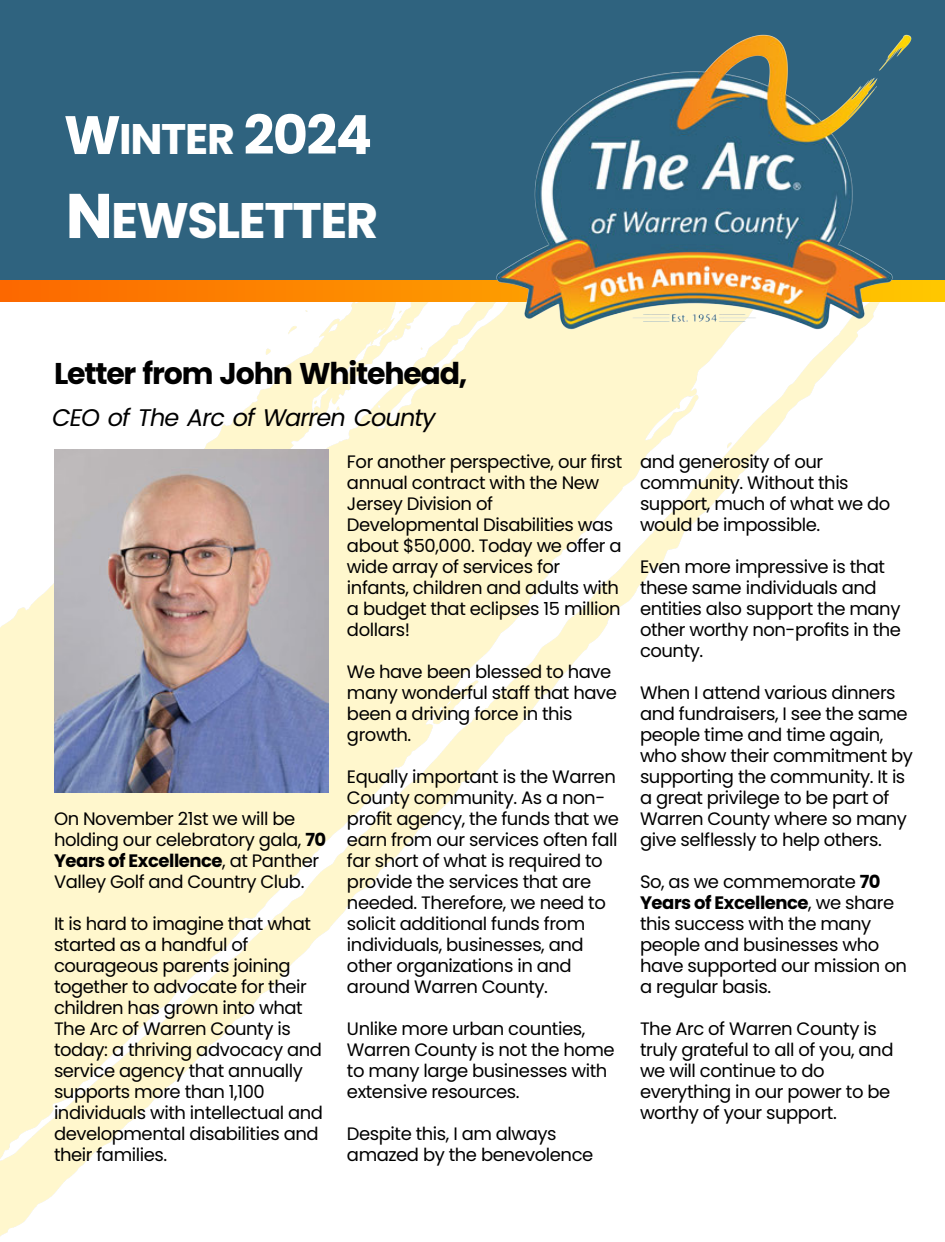
<style>
.page{position:relative;width:945px;height:1242px;background:#fff}
.page>*{position:absolute;margin:0;border:0;box-sizing:border-box;transform-origin:0 0}
.t1{font:700 63px "Poppins";color:#fff}
.t2{font:700 54px "Poppins";color:#fff}
.t3{font:700 49.8px "Poppins";letter-spacing:-.03em;color:#fff}
.t4{font:700 42.75px "Poppins";letter-spacing:-.03em;color:#fff}
.t5{font:700 30px "Poppins";letter-spacing:-.04em;color:#000}
.t6{font:italic 24px "Poppins";letter-spacing:-.04em;color:#000}
.t7{font:18px "Poppins";letter-spacing:-.025em;color:#000}
.t8{font:700 18px "Poppins";letter-spacing:-.025em;color:#000}
.s1{font-weight:700}
.s2{font-weight:400}
</style>
<div class="page">
<img style="left:0;top:301px;width:839px;height:935px">
<div style="left:0;top:0;width:945px;height:280px;background:#2f637f"></div>
<svg style="left:0;top:280px;width:472px;height:21px;background:#fc7f00"></svg>
<img style="left:54px;top:449px;width:274px;height:344px">
<img style="left:472px;top:34px;width:473px;height:323px">
<p class="t2" style="left:64px;top:97px;width:58px">W</p>
<p class="t4" style="left:119px;top:109px;width:117px">INTER</p>
<p class="t2" style="left:244px;top:97px;width:130px">2024</p>
<p class="t1" style="left:66px;top:172px;width:49px">N</p>
<p class="t3" style="left:111px;top:186px;width:269px">EWSLETTER</p>
<p class="t5" style="left:54px;top:353px;width:415px">Letter from John Whitehead,</p>
<p class="t6" style="left:52px;top:401px;width:385px">CEO of The Arc of Warren County</p>
<p class="t7" style="left:54px;top:806px;width:243px">On November 21st we will be</p>
<p class="t7" style="left:54px;top:827px;width:274px">holding our celebratory gala, <span class="s1">70</span></p>
<p class="t8" style="left:54px;top:848px;width:267px">Years of Excellence<span class="s2">, at Panther</span></p>
<p class="t7" style="left:54px;top:869px;width:252px">Valley Golf and Country Club.</p>
<p class="t7" style="left:54px;top:911px;width:258px">It is hard to imagine that what</p>
<p class="t7" style="left:54px;top:932px;width:196px">started as a handful of</p>
<p class="t7" style="left:54px;top:953px;width:238px">courageous parents joining</p>
<p class="t7" style="left:54px;top:974px;width:254px">together to advocate for their</p>
<p class="t7" style="left:54px;top:995px;width:250px">children has grown into what</p>
<p class="t7" style="left:54px;top:1016px;width:238px">The Arc of Warren County is</p>
<p class="t7" style="left:54px;top:1037px;width:270px">today: a thriving advocacy and</p>
<p class="t7" style="left:54px;top:1058px;width:250px">service agency that annually</p>
<p class="t7" style="left:54px;top:1079px;width:212px">supports more than 1,100</p>
<p class="t7" style="left:54px;top:1100px;width:271px">individuals with intellectual and</p>
<p class="t7" style="left:54px;top:1121px;width:266px">developmental disabilities and</p>
<p class="t7" style="left:54px;top:1142px;width:115px">their families.</p>
<p class="t7" style="left:347px;top:449px;width:277px">For another perspective, our first</p>
<p class="t7" style="left:347px;top:470px;width:254px">annual contract with the New</p>
<p class="t7" style="left:347px;top:491px;width:148px">Jersey Division of</p>
<p class="t7" style="left:347px;top:512px;width:268px">Developmental Disabilities was</p>
<p class="t7" style="left:347px;top:533px;width:276px">about $50,000. Today we offer a</p>
<p class="t7" style="left:347px;top:554px;width:215px">wide array of services for</p>
<p class="t7" style="left:347px;top:575px;width:274px">infants, children and adults with</p>
<p class="t7" style="left:347px;top:596px;width:275px">a budget that eclipses 15 million</p>
<p class="t7" style="left:347px;top:617px;width:65px">dollars!</p>
<p class="t7" style="left:347px;top:659px;width:266px">We have been blessed to have</p>
<p class="t7" style="left:347px;top:680px;width:271px">many wonderful staff that have</p>
<p class="t7" style="left:347px;top:701px;width:227px">been a driving force in this</p>
<p class="t7" style="left:347px;top:722px;width:66px">growth.</p>
<p class="t7" style="left:347px;top:764px;width:270px">Equally important is the Warren</p>
<p class="t7" style="left:347px;top:785px;width:260px">County community. As a non-</p>
<p class="t7" style="left:347px;top:806px;width:273px">profit agency, the funds that we</p>
<p class="t7" style="left:347px;top:827px;width:272px">earn from our services often fall</p>
<p class="t7" style="left:347px;top:848px;width:257px">far short of what is required to</p>
<p class="t7" style="left:347px;top:869px;width:246px">provide the services that are</p>
<p class="t7" style="left:347px;top:890px;width:260px">needed. Therefore, we need to</p>
<p class="t7" style="left:347px;top:911px;width:240px">solicit additional funds from</p>
<p class="t7" style="left:347px;top:932px;width:238px">individuals, businesses, and</p>
<p class="t7" style="left:347px;top:953px;width:226px">other organizations in and</p>
<p class="t7" style="left:347px;top:974px;width:202px">around Warren County.</p>
<p class="t7" style="left:347px;top:1016px;width:240px">Unlike more urban counties,</p>
<p class="t7" style="left:347px;top:1037px;width:269px">Warren County is not the home</p>
<p class="t7" style="left:347px;top:1058px;width:262px">to many large businesses with</p>
<p class="t7" style="left:347px;top:1079px;width:174px">extensive resources.</p>
<p class="t7" style="left:347px;top:1121px;width:211px">Despite this, I am always</p>
<p class="t7" style="left:347px;top:1142px;width:248px">amazed by the benevolence</p>
<p class="t7" style="left:640px;top:449px;width:185px">and generosity of our</p>
<p class="t7" style="left:640px;top:470px;width:210px">community. Without this</p>
<p class="t7" style="left:640px;top:491px;width:252px">support, much of what we do</p>
<p class="t7" style="left:640px;top:512px;width:182px">would be impossible.</p>
<p class="t7" style="left:640px;top:554px;width:247px">Even more impressive is that</p>
<p class="t7" style="left:640px;top:575px;width:238px">these same individuals and</p>
<p class="t7" style="left:640px;top:596px;width:262px">entities also support the many</p>
<p class="t7" style="left:640px;top:617px;width:263px">other worthy non-profits in the</p>
<p class="t7" style="left:640px;top:638px;width:65px">county.</p>
<p class="t7" style="left:640px;top:680px;width:257px">When I attend various dinners</p>
<p class="t7" style="left:640px;top:701px;width:269px">and fundraisers, I see the same</p>
<p class="t7" style="left:640px;top:722px;width:245px">people time and time again,</p>
<p class="t7" style="left:640px;top:743px;width:275px">who show their commitment by</p>
<p class="t7" style="left:640px;top:764px;width:267px">supporting the community. It is</p>
<p class="t7" style="left:640px;top:785px;width:251px">a great privilege to be part of</p>
<p class="t7" style="left:640px;top:806px;width:269px">Warren County where so many</p>
<p class="t7" style="left:640px;top:827px;width:243px">give selflessly to help others.</p>
<p class="t7" style="left:640px;top:869px;width:242px">So, as we commemorate <span class="s1">70</span></p>
<p class="t8" style="left:640px;top:890px;width:256px">Years of Excellence<span class="s2">, we share</span></p>
<p class="t7" style="left:640px;top:911px;width:233px">this success with the many</p>
<p class="t7" style="left:640px;top:932px;width:241px">people and businesses who</p>
<p class="t7" style="left:640px;top:953px;width:268px">have supported our mission on</p>
<p class="t7" style="left:640px;top:974px;width:133px">a regular basis.</p>
<p class="t7" style="left:640px;top:1016px;width:238px">The Arc of Warren County is</p>
<p class="t7" style="left:640px;top:1037px;width:255px">truly grateful to all of you, and</p>
<p class="t7" style="left:640px;top:1058px;width:186px">we will continue to do</p>
<p class="t7" style="left:640px;top:1079px;width:252px">everything in our power to be</p>
<p class="t7" style="left:640px;top:1100px;width:198px">worthy of your support.</p>
</div>
